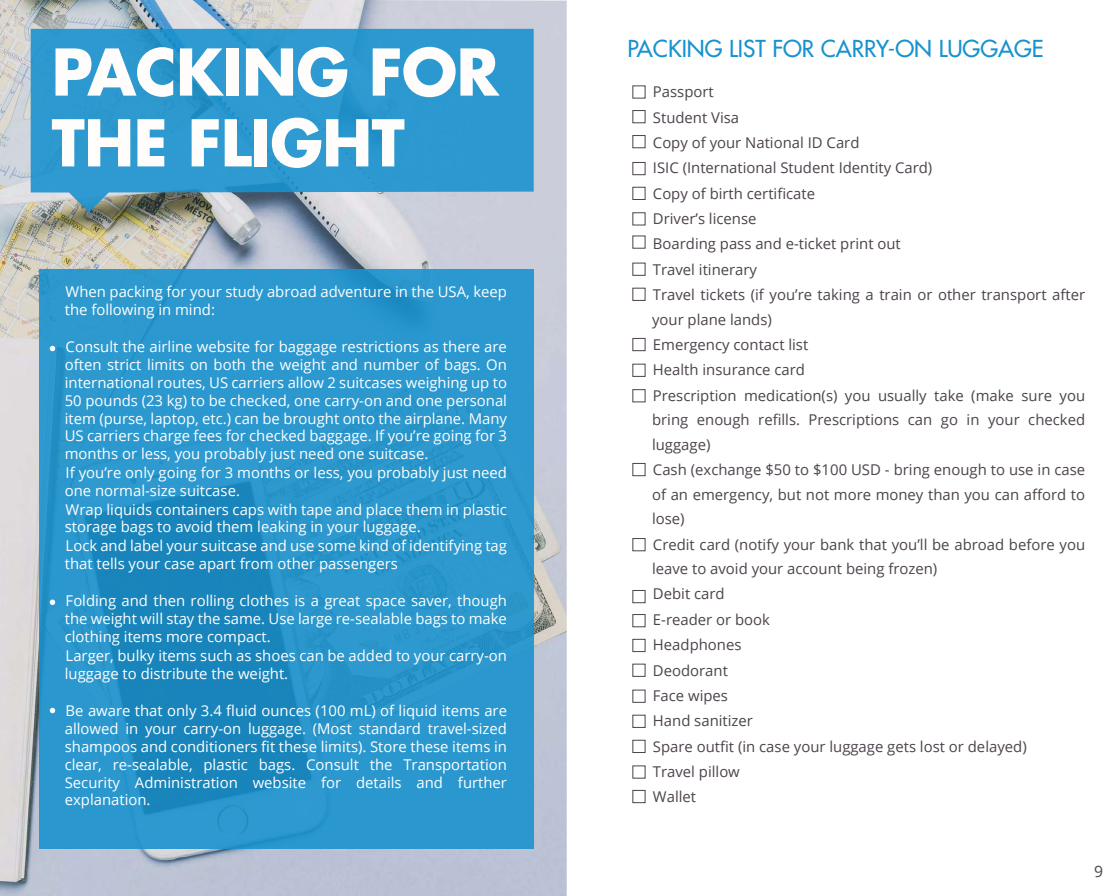
<style>
.page{position:relative;width:1120px;height:896px;background:#fff}
.page>*{position:absolute;margin:0;border:0;box-sizing:border-box;transform-origin:0 0}
.t1{font:700 62.65px/70.8px "Futura";letter-spacing:-.015em;color:#fefdfc}
.t2{font:22.75px "Futura";color:#1892cf}
.t3{font:15.75px "Open Sans";color:#4c434c}
.t4{font:14.88px/18.1px "Open Sans";color:#fff}
.t5{font:14.88px/25.2px "Open Sans";color:#4c434c}
</style>
<div class="page">
<img style="left:0;top:0;width:567px;height:896px">
<svg style="left:31px;top:29px;width:503px;height:183px;fill:#2d99d0"></svg>
<svg style="left:39px;top:270px;width:495px;height:579px;fill:#2b97cf"></svg>
<svg style="left:49px;top:345px;width:7px;height:7px"></svg>
<svg style="left:49px;top:599px;width:7px;height:6px"></svg>
<svg style="left:49px;top:707px;width:7px;height:7px"></svg>
<div style="left:632px;top:110px;width:14px;height:13px;border:1px solid #4c434c"></div>
<div style="left:632px;top:135px;width:14px;height:13px;border:1px solid #4c434c"></div>
<div style="left:632px;top:162px;width:14px;height:13px;border:1px solid #4c434c"></div>
<div style="left:632px;top:187px;width:14px;height:13px;border:1px solid #4c434c"></div>
<div style="left:632px;top:212px;width:14px;height:13px;border:1px solid #4c434c"></div>
<div style="left:632px;top:236px;width:14px;height:13px;border:1px solid #4c434c"></div>
<div style="left:632px;top:263px;width:14px;height:13px;border:1px solid #4c434c"></div>
<div style="left:632px;top:288px;width:14px;height:13px;border:1px solid #4c434c"></div>
<div style="left:632px;top:338px;width:14px;height:13px;border:1px solid #4c434c"></div>
<div style="left:632px;top:364px;width:14px;height:13px;border:1px solid #4c434c"></div>
<div style="left:632px;top:389px;width:14px;height:13px;border:1px solid #4c434c"></div>
<div style="left:632px;top:463px;width:14px;height:13px;border:1px solid #4c434c"></div>
<div style="left:632px;top:538px;width:14px;height:13px;border:1px solid #4c434c"></div>
<div style="left:632px;top:790px;width:14px;height:13px;border:1px solid #4c434c"></div>
<div style="left:632px;top:590px;width:14px;height:13px;border:1px solid #4c434c"></div>
<div style="left:632px;top:614px;width:14px;height:13px;border:1px solid #4c434c"></div>
<div style="left:632px;top:639px;width:14px;height:13px;border:1px solid #4c434c"></div>
<div style="left:632px;top:664px;width:14px;height:13px;border:1px solid #4c434c"></div>
<div style="left:632px;top:690px;width:14px;height:13px;border:1px solid #4c434c"></div>
<div style="left:632px;top:715px;width:14px;height:13px;border:1px solid #4c434c"></div>
<div style="left:632px;top:740px;width:14px;height:13px;border:1px solid #4c434c"></div>
<h1 class="t1" style="left:52px;top:36px;width:449px">PACKING FOR<br>THE FLIGHT</h1>
<p class="t4" style="left:65px;top:282px;width:444px;line-height:17.8px">When packing for your study abroad adventure in the USA, keep the following in mind:</p>
<p class="t4" style="left:65px;top:337px;width:444px">Consult the airline website for baggage restrictions as there are often strict limits on both the weight and number of bags. On international routes, US carriers allow 2 suitcases weighing up to 50 pounds (23 kg) to be checked, one carry-on and one personal item (purse, laptop, etc.) can be brought onto the airplane. Many US carriers charge fees for checked baggage. If you’re going for 3 months or less, you probably just need one suitcase.<br>If you’re only going for 3 months or less, you probably just need one normal-size suitcase.<br>Wrap liquids containers caps with tape and place them in plastic storage bags to avoid them leaking in your luggage.<br>Lock and label your suitcase and use some kind of identifying tag that tells your case apart from other passengers</p>
<p class="t4" style="left:65px;top:592px;width:444px">Folding and then rolling clothes is a great space saver, though the weight will stay the same. Use large re-sealable bags to make clothing items more compact.<br>Larger, bulky items such as shoes can be added to your carry-on luggage to distribute the weight.</p>
<p class="t4" style="left:65px;top:702px;width:444px;line-height:17.8px;text-align:justify">Be aware that only 3.4 fluid ounces (100 mL) of liquid items are allowed in your carry-on luggage. (Most standard travel-sized shampoos and conditioners fit these limits). Store these items in clear, re-sealable, plastic bags. Consult the Transportation Security Administration website for details and further explanation.</p>
<h2 class="t2" style="left:628px;top:34px;width:418px">PACKING LIST FOR CARRY-ON LUGGAGE</h2>
<p class="t5" style="left:652px;top:79px;width:435px">Passport<br>Student Visa<br>Copy of your National ID Card<br>ISIC (International Student Identity Card)<br>Copy of birth certificate<br>Driver’s license<br>Boarding pass and e-ticket print out<br>Travel itinerary<br>Travel tickets (if you’re taking a train or other transport after your plane lands)<br>Emergency contact list<br>Health insurance card<br>Prescription medication(s) you usually take (make sure you bring enough refills. Prescriptions can go in your checked luggage)<br>Cash (exchange $50 to $100 USD - bring enough to use in case of an emergency, but not more money than you can afford to lose)<br>Credit card (notify your bank that you’ll be abroad before you leave to avoid your account being frozen)<br>Debit card<br>E-reader or book<br>Headphones<br>Deodorant<br>Face wipes<br>Hand sanitizer<br>Spare outfit (in case your luggage gets lost or delayed)<br>Travel pillow<br>Wallet</p>
<p class="t3" style="left:1094px;top:861px;width:11px">9</p>
</div>
